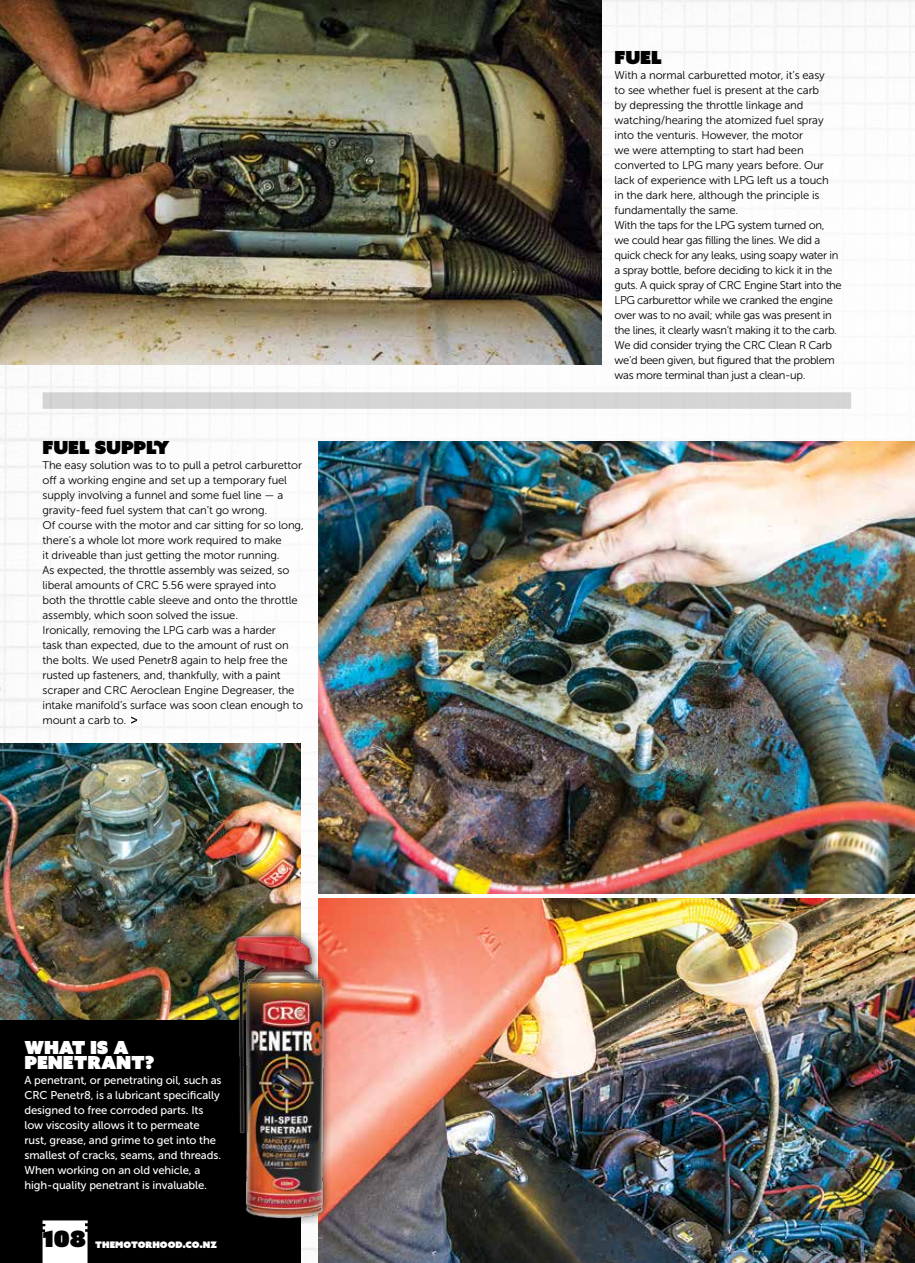
<style>
.page{position:relative;width:915px;height:1263px;background:#fff}
.page>*{position:absolute;margin:0;border:0;box-sizing:border-box;transform-origin:0 0}
.t1{font:22.5px "Azo Sans Uber";color:#000}
.t2{font:18px/15px "Azo Sans Uber";letter-spacing:-.01em;color:#fff}
.t3{font:18px "Azo Sans Uber";letter-spacing:-.01em;color:#000}
.t4{font:11.25px/15px "Museo Sans 300";letter-spacing:-.03em;color:#000}
.t5{font:11.25px/15px "Museo Sans 300";letter-spacing:-.01em;color:#000}
.t6{font:11.25px/15px "Museo Sans 500";letter-spacing:-.01em;color:#fff}
.t7{font:9px "Azo Sans Uber";color:#fff}
</style>
<div class="page">
<img style="left:0;top:0;width:914px;height:1263px">
<div style="left:0;top:1020px;width:300px;height:243px;background:#000"></div>
<img style="left:318px;top:899px;width:596px;height:364px">
<img style="left:0;top:743px;width:300px;height:277px">
<img style="left:318px;top:441px;width:596px;height:452px">
<div style="left:43px;top:392px;width:807px;height:17px;background:#d5d5d5"></div>
<img style="left:0;top:0;width:601px;height:364px">
<svg style="left:131px;top:716px;width:6px;height:8px"></svg>
<div style="left:226px;top:926px;width:105px;height:300px;background:#000;opacity:.75"></div>
<img style="left:233px;top:932px;width:98px;height:288px">
<div style="left:43px;top:1220px;width:45px;height:43px;background:#fff"></div>
<h2 class="t3" style="left:43px;top:435px;width:128px">FUEL SUPPLY</h2>
<p class="t5" style="left:43px;top:457px;width:263px">The easy solution was to to pull a petrol carburettor off a working engine and set up a temporary fuel supply involving a funnel and some fuel line — a gravity-feed fuel system that can’t go wrong.<br>Of course with the motor and car sitting for so long, there’s a whole lot more work required to make<br>it driveable than just getting the motor running.<br>As expected, the throttle assembly was seized, so liberal amounts of CRC 5.56 were sprayed into<br>both the throttle cable sleeve and onto the throttle assembly, which soon solved the issue.<br>Ironically, removing the LPG carb was a harder<br>task than expected, due to the amount of rust on the bolts. We used Penetr8 again to help free the rusted up fasteners, and, thankfully, with a paint scraper and CRC Aeroclean Engine Degreaser, the intake manifold’s surface was soon clean enough to mount a carb to.</p>
<h2 class="t2" style="left:25px;top:1040px;width:131px">WHAT IS A<br>PENETRANT?</h2>
<p class="t6" style="left:25px;top:1072px;width:198px">A penetrant, or penetrating oil, such as CRC Penetr8, is a lubricant specifically designed to free corroded parts. Its low viscosity allows it to permeate rust, grease, and grime to get into the smallest of cracks, seams, and threads.<br>When working on an old vehicle, a high-quality penetrant is invaluable.</p>
<h1 class="t1" style="left:42px;top:1224px;width:45px">108</h1>
<p class="t7" style="left:95px;top:1238px;width:123px">THEMOTORHOOD.CO.NZ</p>
<h2 class="t3" style="left:614px;top:45px;width:49px">FUEL</h2>
<p class="t4" style="left:614px;top:67px;width:229px">With a normal carburetted motor, it’s easy<br>to see whether fuel is present at the carb<br>by depressing the throttle linkage and watching/hearing the atomized fuel spray into the venturis. However, the motor<br>we were attempting to start had been converted to LPG many years before. Our lack of experience with LPG left us a touch<br>in the dark here, although the principle is fundamentally the same.<br>With the taps for the LPG system turned on, we could hear gas filling the lines. We did a quick check for any leaks, using soapy water in a spray bottle, before deciding to kick it in the guts. A quick spray of CRC Engine Start into the LPG carburettor while we cranked the engine over was to no avail; while gas was present in the lines, it clearly wasn’t making it to the carb.<br>We did consider trying the CRC Clean R Carb we’d been given, but figured that the problem was more terminal than just a clean-up.</p>
</div>
